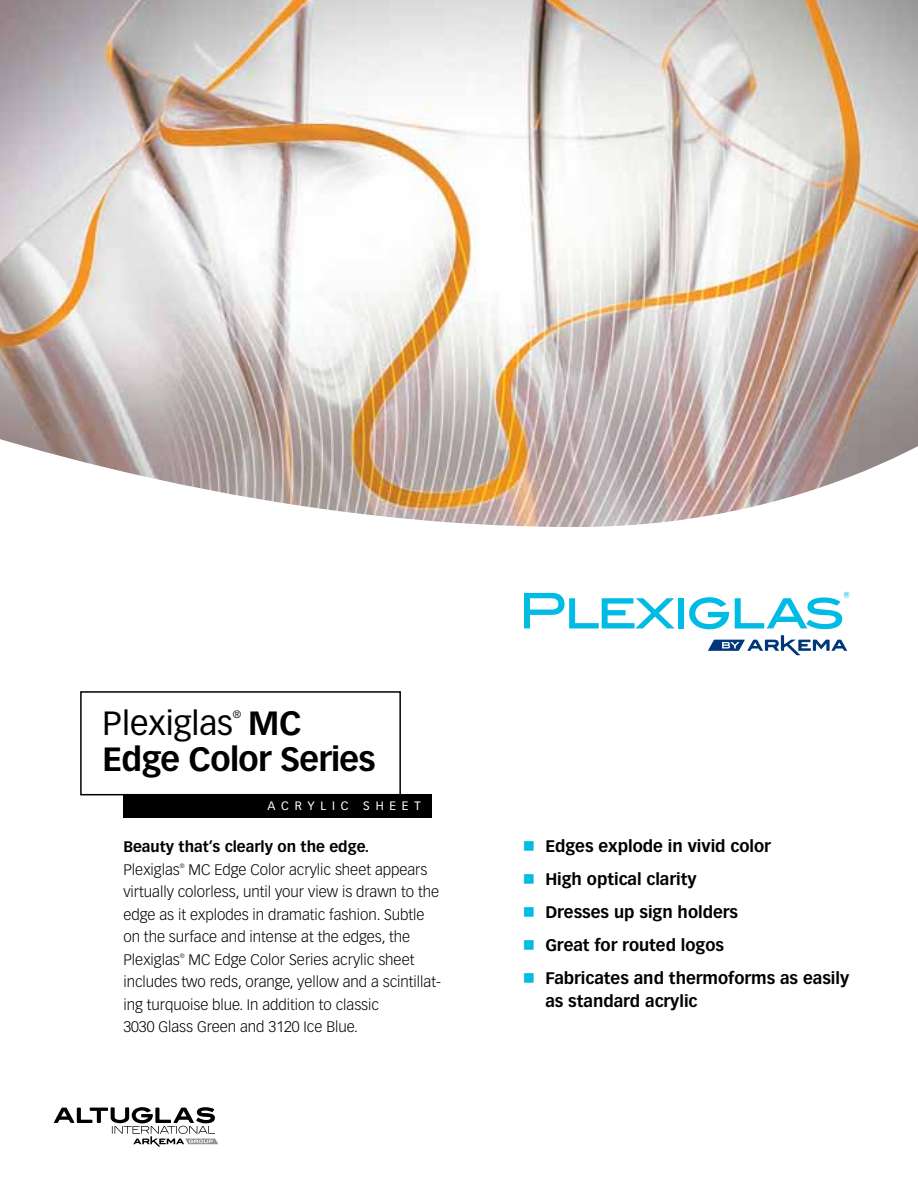
<style>
.page{position:relative;width:918px;height:1188px;background:#fff}
.page>*{position:absolute;margin:0;border:0;box-sizing:border-box;transform-origin:0 0}
.t1{font:700 33px/36.6px "Vectora LH";letter-spacing:-.02em;color:#000}
.t2{font:33px "Vectora LH";color:#000}
.t3{font:700 16.5px/22.5px "Vectora LH";color:#000}
.t4{font:300 15px/22.5px "Vectora LH";color:#000}
.t5{font:700 15px "Vectora LH";color:#000}
.t6{font:12px "Vectora LH";letter-spacing:.48em;color:#fff}
.t7{font:10.5px "Vectora LH";color:#000}
.t8{font:300 6.15px "Vectora LH";color:#000}
.s1{color:#00bce4}
</style>
<div class="page">
<img style="left:0;top:0;width:918px;height:402px">
<svg style="left:0;top:402px;width:918px;height:254px"></svg>
<div style="left:80px;top:691px;width:321px;height:104px;border:2px solid #000"></div>
<div style="left:123px;top:794px;width:309px;height:24px;background:#000"></div>
<svg style="left:708px;top:635px;width:139px;height:20px"></svg>
<svg style="left:524px;top:593px;width:151px;height:35px"></svg>
<div style="left:678px;top:598px;width:6px;height:30px;background:#00bce4"></div>
<svg style="left:689px;top:597px;width:40px;height:32px"></svg>
<svg style="left:735px;top:592px;width:114px;height:37px"></svg>
<svg style="left:54px;top:1107px;width:164px;height:40px"></svg>
<h1 class="t2" style="left:103px;top:704px;width:132px">Plexiglas</h1>
<p class="t7" style="left:233px;top:708px;width:10px">®</p>
<h1 class="t1" style="left:103px;top:705px;width:275px;text-indent:145px">MC<br>Edge Color Series</h1>
<p class="t6" style="left:267px;top:799px;width:155px">ACRYLIC SHEET</p>
<p class="t5" style="left:123px;top:838px;width:248px">Beauty that’s clearly on the edge.</p>
<p class="t4" style="left:123px;top:858px;width:58px">Plexiglas</p>
<p class="t8" style="left:180px;top:862px;width:6px">®</p>
<p class="t4" style="left:123px;top:858px;width:317px;text-indent:65px">MC Edge Color acrylic sheet appears virtually colorless, until your view is drawn to the edge as it explodes in dramatic fashion. Subtle on the surface and intense at the edges, the Plexiglas</p>
<p class="t4" style="left:123px;top:948px;width:319px;text-indent:65px">MC Edge Color Series acrylic sheet includes two reds, orange, yellow and a scintillat&shy;ing turquoise blue. In addition to classic<br>3030 Glass Green and 3120 Ice Blue.</p>
<p class="t8" style="left:180px;top:952px;width:6px">®</p>
<p class="t3" style="left:523px;top:835px;width:250px"><span class="s1">■</span> Edges explode in vivid color</p>
<p class="t3" style="left:523px;top:868px;width:175px"><span class="s1">■</span> High optical clarity</p>
<p class="t3" style="left:523px;top:901px;width:217px"><span class="s1">■</span> Dresses up sign holders</p>
<p class="t3" style="left:523px;top:934px;width:203px"><span class="s1">■</span> Great for routed logos</p>
<p class="t3" style="left:545px;top:967px;width:305px;text-indent:-23px"><span class="s1">■</span> Fabricates and thermoforms as easily as standard acrylic</p>
</div>
